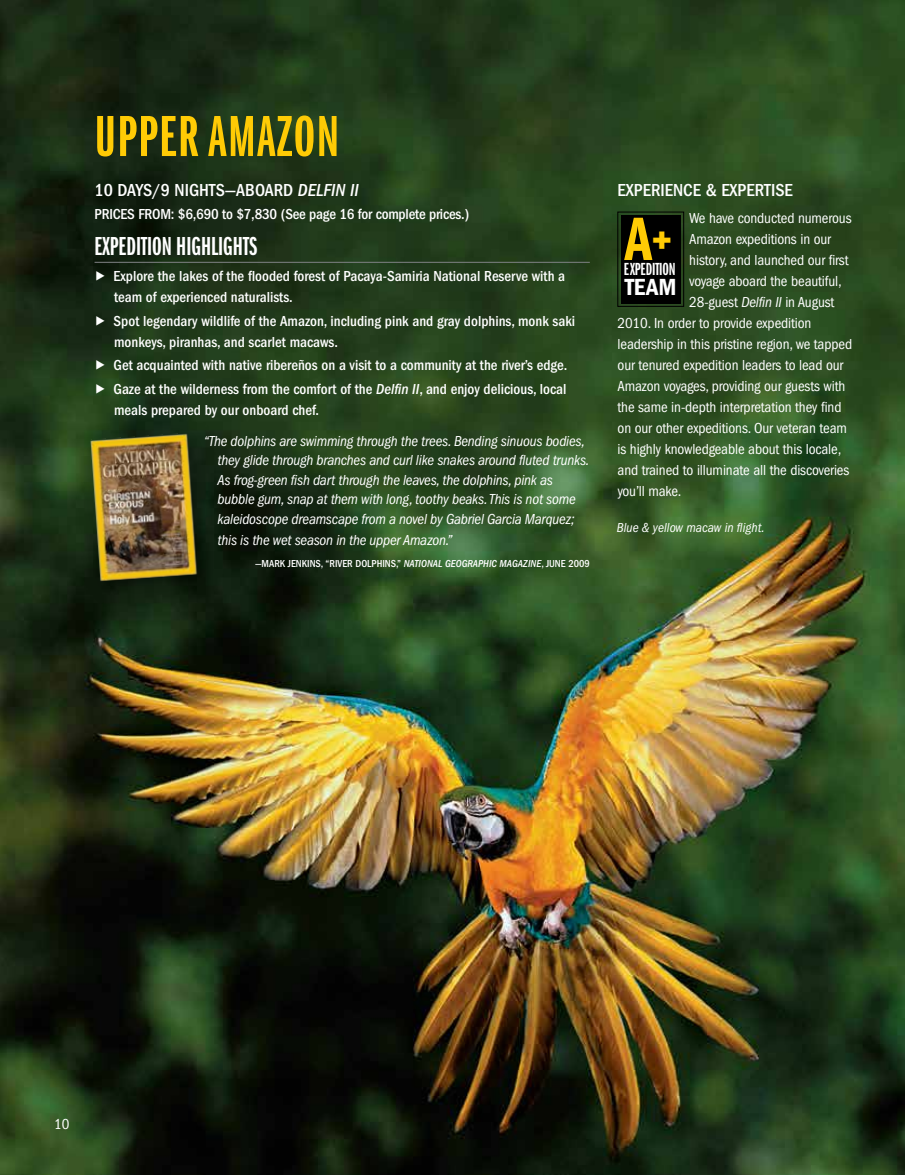
<style>
.page{position:relative;width:905px;height:1175px;background:#fff}
.page>*{position:absolute;margin:0;border:0;box-sizing:border-box;transform-origin:0 0}
.t1{font:63.3px "ITC Franklin Gothic Std Dm Cp";color:#ffcb05}
.t2{font:60px "ITC Franklin Gothic Std Dm X Cp";letter-spacing:.025em;color:#ffcb05}
.t3{font:27px "ITC Franklin Gothic Std Dm X Cp";color:#fff}
.t4{font:24.15px "ITC Franklin Gothic Std Dm Cd";color:#fff}
.t5{font:18.15px "ITC Franklin Gothic Std Dm X Cp";letter-spacing:-.005em;color:#fff}
.t6{font:500 condensed 18px "ITC Franklin Gothic Std";color:#fff}
.t7{font:500 condensed 15px/21px "ITC Franklin Gothic Std";color:#fff}
.t8{font:condensed 15px "ITC Franklin Gothic Std";letter-spacing:-.01em;color:#fff}
.t9{font:italic condensed 15px/19.5px "ITC Franklin Gothic Std";letter-spacing:-.015em;color:#fff}
.t10{font:italic condensed 13.5px "ITC Franklin Gothic Std";color:#fff}
.t11{font:500 condensed 10.5px "ITC Franklin Gothic Std";color:#fff}
.s1{font-style:italic}
.s2{font-size:47.55px}
</style>
<div class="page">
<img style="left:0;top:0;width:904px;height:1174px">
<div style="left:617px;top:212px;width:67px;height:94px;border:1px solid #000"></div>
<div style="left:620px;top:215px;width:60px;height:88px;background:#000"></div>
<hr style="left:94px;top:262px;width:496px;height:1px;background:#808285">
<div style="left:71px;top:414px;width:155px;height:196px;background:#000;opacity:.31"></div>
<img style="left:88px;top:432px;width:112px;height:152px">
<h2 class="t2" style="left:94px;top:104px;width:246px">UPPER AMAZON</h2>
<p class="t6" style="left:94px;top:180px;width:266px">10 DAYS/9 NIGHTS—ABOARD <span class="s1">DELFIN II</span></p>
<p class="t7" style="left:94px;top:204px;width:376px">PRICES FROM: $6,690 to $7,830 (See page 16 for complete prices.)</p>
<h3 class="t3" style="left:94px;top:231px;width:164px">EXPEDITION HIGHLIGHTS</h3>
<p class="t7" style="left:114px;top:266px;width:452px;text-indent:-19px">▶ Explore the lakes of the flooded forest of Pacaya-Samiria National Reserve with a team of experienced naturalists.</p>
<p class="t7" style="left:114px;top:310px;width:462px;text-indent:-19px">▶ Spot legendary wildlife of the Amazon, including pink and gray dolphins, monk saki monkeys, piranhas, and scarlet macaws.</p>
<p class="t7" style="left:94px;top:354px;width:474px;line-height:23.7px">▶ Get acquainted with native ribereños on a visit to a community at the river’s edge. ▶ Gaze at the wilderness from the comfort of the <span class="s1">Delfin II</span>, and enjoy delicious, local</p>
<p class="t7" style="left:114px;top:400px;width:206px">meals prepared by our onboard chef.</p>
<p class="t9" style="left:217px;top:431px;width:373px;text-indent:-14px">“The dolphins are swimming through the trees. Bending sinuous bodies, they glide through branches and curl like snakes around fluted trunks.<br>As frog-green fish dart through the leaves, the dolphins, pink as bubble gum, snap at them with long, toothy beaks. This is not some kaleidoscope dreamscape from a novel by Gabriel Garcia Marquez;</p>
<p class="t9" style="left:217px;top:530px;width:236px">this is the wet season in the upper Amazon.”</p>
<p class="t11" style="left:255px;top:557px;width:336px">—MARK JENKINS, “RIVER DOLPHINS,” <span class="s1">NATIONAL GEOGRAPHIC MAGAZINE</span>, JUNE 2009</p>
<p class="t6" style="left:617px;top:180px;width:177px">EXPERIENCE &amp; EXPERTISE</p>
<p class="t8" style="left:689px;top:209px;width:164px">We have conducted numerous</p>
<p class="t8" style="left:689px;top:230px;width:143px">Amazon expeditions in our</p>
<p class="t8" style="left:689px;top:251px;width:161px">history, and launched our first</p>
<p class="t8" style="left:689px;top:272px;width:154px">voyage aboard the beautiful,</p>
<p class="t8" style="left:689px;top:293px;width:146px">28-guest <span class="s1">Delfin II</span> in August</p>
<p class="t8" style="left:617px;top:314px;width:195px">2010. In order to provide expedition</p>
<p class="t8" style="left:617px;top:335px;width:236px">leadership in this pristine region, we tapped</p>
<p class="t8" style="left:617px;top:356px;width:227px">our tenured expedition leaders to lead our</p>
<p class="t8" style="left:617px;top:377px;width:229px">Amazon voyages, providing our guests with</p>
<p class="t8" style="left:617px;top:398px;width:225px">the same in-depth interpretation they find</p>
<p class="t8" style="left:617px;top:419px;width:231px">on our other expeditions. Our veteran team</p>
<p class="t8" style="left:617px;top:440px;width:225px">is highly knowledgeable about this locale,</p>
<p class="t8" style="left:617px;top:461px;width:233px">and trained to illuminate all the discoveries</p>
<p class="t8" style="left:617px;top:482px;width:65px">you’ll make.</p>
<h1 class="t1" style="left:624px;top:204px;width:49px">A<span class="s2">+</span></h1>
<p class="t5" style="left:624px;top:259px;width:53px">EXPEDITION</p>
<h3 class="t4" style="left:624px;top:273px;width:53px">TEAM</h3>
<p class="t10" style="left:616px;top:519px;width:149px">Blue &amp; yellow macaw in flight.</p>
<p class="t8" style="left:54px;top:1115px;width:17px">10</p>
</div>
